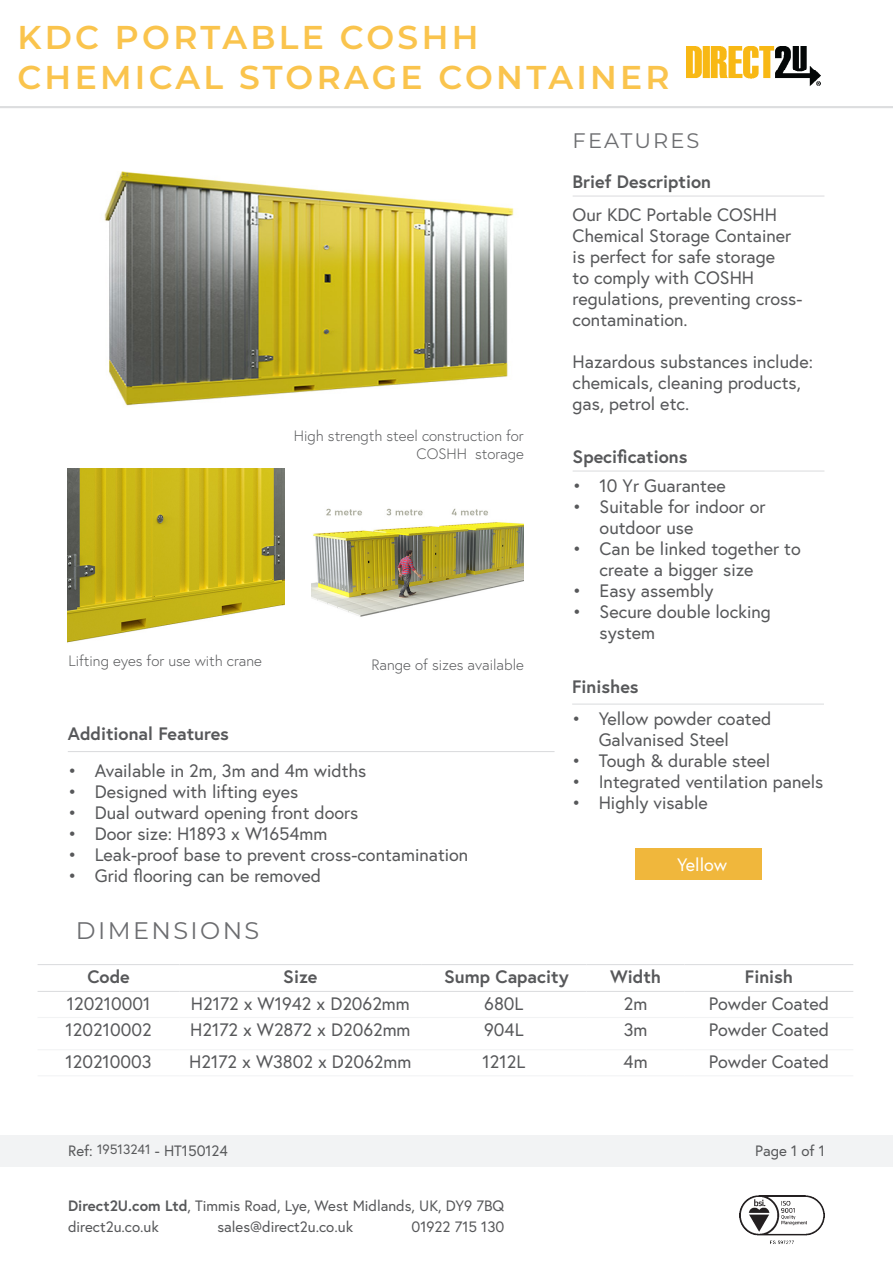
<style>
.page{position:relative;width:893px;height:1263px;background:#fff}
.page>*{position:absolute;margin:0;border:0;box-sizing:border-box;transform-origin:0 0}
.D2U_MAIN_TITLE{font:600 33px "Montserrat";letter-spacing:.1em;color:#fac44d}
.D2U_MAIN_TITLE-2{font:24px "Montserrat";letter-spacing:.1em;color:#6c6d70}
.D2U_MAIN_TITLE-3{font:21px "Montserrat";letter-spacing:.1em;color:#6c6d70}
.D2U_BODY_TEXT{font:18px/21px "Europa";color:#57585a}
.D2U_KEY_FEATURE_TEXT{font:18px "Europa";color:#57585a}
.D2U_BODY_TEXT-2{font:700 18px "Europa";color:#57585a}
.D2U_KEY_FEATURE_TEXT-2{font:700 18px "Europa";color:#57585a}
.D2U_SWATCH_TEXT{font:18px "Europa";color:#fff}
.D2U_MAIN_TITLE-4{font:15px "Europa";color:#57585a}
.D2U_IMAGE_NOTE{font:300 15px/18px "Europa";color:#57585a;text-align:right}
.s1{font-size:13.5px}
.s2{font-weight:700}
</style>
<div class="page">
<div style="left:0;top:1135px;width:893px;height:32px;background:#f2f3f4"></div>
<img style="left:739px;top:1195px;width:86px;height:49px">
<img style="left:686px;top:47px;width:135px;height:39px">
<hr style="left:0;top:106px;width:893px;height:2px;background:#dcdddf">
<hr style="left:573px;top:196px;width:251px;height:1px;background:#dcdddf">
<hr style="left:573px;top:470px;width:251px;height:2px;background:#dcdddf">
<hr style="left:572px;top:703px;width:252px;height:2px;background:#dcdddf">
<hr style="left:38px;top:964px;width:142px;height:1px;background:#dcdddf">
<hr style="left:180px;top:964px;width:241px;height:1px;background:#dcdddf">
<hr style="left:421px;top:964px;width:166px;height:1px;background:#dcdddf">
<hr style="left:587px;top:964px;width:98px;height:1px;background:#dcdddf">
<hr style="left:685px;top:964px;width:168px;height:1px;background:#dcdddf">
<hr style="left:38px;top:1017px;width:142px;height:1px;background:#f2f3f4">
<hr style="left:180px;top:1017px;width:241px;height:1px;background:#f2f3f4">
<hr style="left:421px;top:1017px;width:166px;height:1px;background:#f2f3f4">
<hr style="left:587px;top:1017px;width:98px;height:1px;background:#f2f3f4">
<hr style="left:685px;top:1017px;width:168px;height:1px;background:#f2f3f4">
<hr style="left:38px;top:1049px;width:142px;height:1px;background:#f2f3f4">
<hr style="left:180px;top:1049px;width:241px;height:1px;background:#f2f3f4">
<hr style="left:421px;top:1049px;width:166px;height:1px;background:#f2f3f4">
<hr style="left:587px;top:1049px;width:98px;height:1px;background:#f2f3f4">
<hr style="left:685px;top:1049px;width:168px;height:1px;background:#f2f3f4">
<hr style="left:38px;top:1075px;width:142px;height:1px;background:#f2f3f4">
<hr style="left:180px;top:1075px;width:241px;height:1px;background:#f2f3f4">
<hr style="left:421px;top:1075px;width:166px;height:1px;background:#f2f3f4">
<hr style="left:587px;top:1075px;width:98px;height:1px;background:#f2f3f4">
<hr style="left:685px;top:1075px;width:168px;height:1px;background:#f2f3f4">
<hr style="left:38px;top:991px;width:142px;height:1px;background:#dcdddf">
<hr style="left:180px;top:991px;width:241px;height:1px;background:#dcdddf">
<hr style="left:421px;top:991px;width:166px;height:1px;background:#dcdddf">
<hr style="left:587px;top:991px;width:98px;height:1px;background:#dcdddf">
<hr style="left:685px;top:991px;width:168px;height:1px;background:#dcdddf">
<img style="left:104px;top:171px;width:410px;height:235px">
<img style="left:311px;top:508px;width:213px;height:109px">
<div style="left:635px;top:848px;width:126px;height:31px;background:#f0b73c"></div>
<img style="left:68px;top:468px;width:217px;height:175px">
<hr style="left:68px;top:751px;width:487px;height:1px;background:#dcdddf">
<p class="D2U_MAIN_TITLE" style="left:17px;top:14px;width:463px">KDC PORTABLE COSHH</p>
<p class="D2U_MAIN_TITLE" style="left:17px;top:53px;width:654px">CHEMICAL STORAGE CONTAINER</p>
<p class="D2U_MAIN_TITLE-3" style="left:573px;top:126px;width:128px">FEATURES</p>
<p class="D2U_BODY_TEXT-2" style="left:573px;top:169px;width:140px">Brief Description</p>
<p class="D2U_IMAGE_NOTE" style="left:294px;top:426px;width:231px">High strength steel construction for<br>COSHH storage</p>
<p class="D2U_IMAGE_NOTE" style="left:68px;top:651px;width:195px">Lifting eyes for use with crane</p>
<p class="D2U_IMAGE_NOTE" style="left:371px;top:656px;width:154px">Range of sizes available</p>
<p class="D2U_BODY_TEXT-2" style="left:68px;top:722px;width:163px">Additional Features</p>
<p class="D2U_BODY_TEXT" style="left:68px;top:759px;width:300px">• Available in 2m, 3m and 4m widths</p>
<p class="D2U_BODY_TEXT" style="left:68px;top:780px;width:232px">• Designed with lifting eyes</p>
<p class="D2U_BODY_TEXT" style="left:68px;top:801px;width:292px">• Dual outward opening front doors</p>
<p class="D2U_BODY_TEXT" style="left:68px;top:822px;width:261px">• Door size: H1893 x W1654mm</p>
<p class="D2U_BODY_TEXT" style="left:68px;top:843px;width:402px">• Leak-proof base to prevent cross-contamination</p>
<p class="D2U_BODY_TEXT" style="left:68px;top:864px;width:255px">• Grid flooring can be removed</p>
<p class="D2U_MAIN_TITLE-2" style="left:76px;top:914px;width:185px">DIMENSIONS</p>
<p class="D2U_BODY_TEXT" style="left:573px;top:204px;width:231px">Our KDC Portable COSHH<br>Chemical Storage Container is perfect for safe storage<br>to comply with COSHH regulations, preventing cross&shy;contamination.</p>
<p class="D2U_BODY_TEXT" style="left:573px;top:351px;width:242px">Hazardous substances include: chemicals, cleaning products, gas, petrol etc.</p>
<p class="D2U_BODY_TEXT-2" style="left:573px;top:444px;width:116px">Specifications</p>
<p class="D2U_BODY_TEXT" style="left:573px;top:474px;width:155px">• 10 Yr Guarantee</p>
<p class="D2U_BODY_TEXT" style="left:600px;top:495px;width:167px;text-indent:-27px">• Suitable for indoor or outdoor use</p>
<p class="D2U_BODY_TEXT" style="left:600px;top:537px;width:203px;text-indent:-27px">• Can be linked together to create a bigger size</p>
<p class="D2U_BODY_TEXT" style="left:573px;top:579px;width:142px">• Easy assembly</p>
<p class="D2U_BODY_TEXT" style="left:600px;top:600px;width:173px;text-indent:-27px">• Secure double locking system</p>
<p class="D2U_BODY_TEXT-2" style="left:572px;top:674px;width:68px">Finishes</p>
<p class="D2U_BODY_TEXT" style="left:599px;top:707px;width:174px;text-indent:-27px">• Yellow powder coated<br>Galvanised Steel</p>
<p class="D2U_BODY_TEXT" style="left:572px;top:749px;width:200px">• Tough &amp; durable steel</p>
<p class="D2U_BODY_TEXT" style="left:572px;top:770px;width:253px">• Integrated ventilation panels</p>
<p class="D2U_BODY_TEXT" style="left:572px;top:791px;width:138px">• Highly visable</p>
<p class="D2U_SWATCH_TEXT" style="left:677px;top:853px;width:51px">Yellow</p>
<p class="D2U_KEY_FEATURE_TEXT-2" style="left:87px;top:964px;width:44px">Code</p>
<p class="D2U_KEY_FEATURE_TEXT-2" style="left:283px;top:964px;width:36px">Size</p>
<p class="D2U_KEY_FEATURE_TEXT-2" style="left:444px;top:964px;width:126px">Sump Capacity</p>
<p class="D2U_KEY_FEATURE_TEXT-2" style="left:610px;top:964px;width:52px">Width</p>
<p class="D2U_KEY_FEATURE_TEXT-2" style="left:745px;top:964px;width:50px">Finish</p>
<p class="D2U_KEY_FEATURE_TEXT" style="left:67px;top:992px;width:85px">120210001</p>
<p class="D2U_KEY_FEATURE_TEXT" style="left:191px;top:992px;width:220px">H2172 x W1942 x D2062mm</p>
<p class="D2U_KEY_FEATURE_TEXT" style="left:484px;top:992px;width:41px">680L</p>
<p class="D2U_KEY_FEATURE_TEXT" style="left:624px;top:992px;width:25px">2m</p>
<p class="D2U_KEY_FEATURE_TEXT" style="left:709px;top:992px;width:122px">Powder Coated</p>
<p class="D2U_KEY_FEATURE_TEXT" style="left:66px;top:1018px;width:87px">120210002</p>
<p class="D2U_KEY_FEATURE_TEXT" style="left:190px;top:1018px;width:222px">H2172 x W2872 x D2062mm</p>
<p class="D2U_KEY_FEATURE_TEXT" style="left:484px;top:1018px;width:41px">904L</p>
<p class="D2U_KEY_FEATURE_TEXT" style="left:624px;top:1018px;width:25px">3m</p>
<p class="D2U_KEY_FEATURE_TEXT" style="left:709px;top:1018px;width:122px">Powder Coated</p>
<p class="D2U_KEY_FEATURE_TEXT" style="left:66px;top:1050px;width:88px">120210003</p>
<p class="D2U_KEY_FEATURE_TEXT" style="left:189px;top:1050px;width:224px">H2172 x W3802 x D2062mm</p>
<p class="D2U_KEY_FEATURE_TEXT" style="left:483px;top:1050px;width:44px">1212L</p>
<p class="D2U_KEY_FEATURE_TEXT" style="left:624px;top:1050px;width:26px">4m</p>
<p class="D2U_KEY_FEATURE_TEXT" style="left:709px;top:1050px;width:122px">Powder Coated</p>
<p class="D2U_MAIN_TITLE-4" style="left:68px;top:1141px;width:161px">Ref: <span class="s1">19513241</span> - HT150124</p>
<p class="D2U_MAIN_TITLE-4" style="left:755px;top:1141px;width:71px">Page 1 of 1</p>
<p class="D2U_MAIN_TITLE-4" style="left:68px;top:1196px;width:438px"><span class="s2">Direct2U.com Ltd</span>, Timmis Road, Lye, West Midlands, UK, DY9 7BQ</p>
<p class="D2U_MAIN_TITLE-4" style="left:68px;top:1217px;width:92px">direct2u.co.uk</p>
<p class="D2U_MAIN_TITLE-4" style="left:217px;top:1217px;width:137px">sales@direct2u.co.uk</p>
<p class="D2U_MAIN_TITLE-4" style="left:412px;top:1217px;width:94px">01922 715 130</p>
</div>
